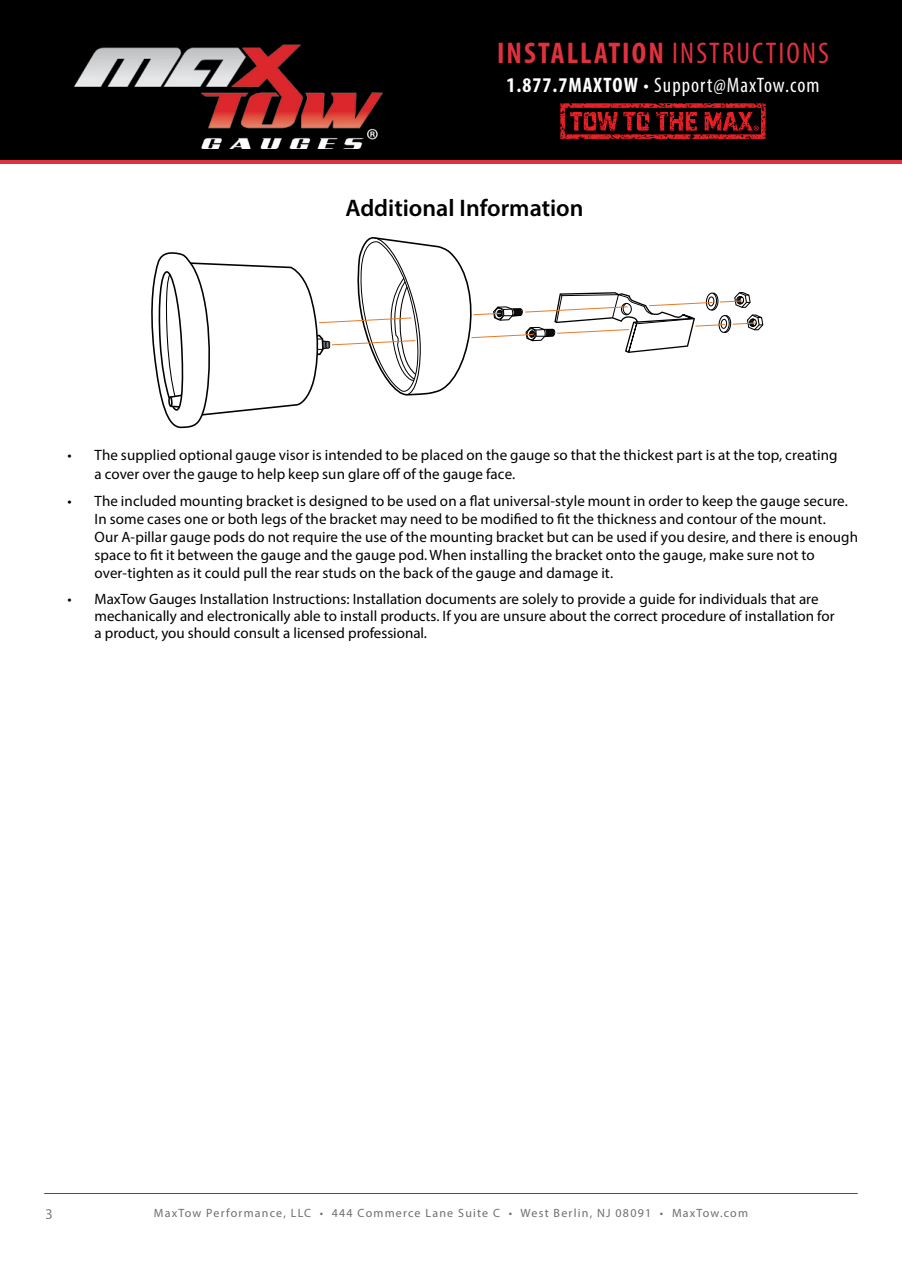
<style>
.page{position:relative;width:902px;height:1272px;background:#fff}
.page>*{position:absolute;margin:0;border:0;box-sizing:border-box;transform-origin:0 0}
.t1{font:700 condensed 30px "Myriad Pro";letter-spacing:.07em;color:#de323e}
.t2{font:600 24px "Myriad Pro";color:#000}
.t3{font:condensed 21px "Myriad Pro";letter-spacing:.05em;color:#fff}
.t4{font:15px/18px "Myriad Pro";letter-spacing:.01em;color:#000}
.t5{font:12px "Myriad Pro";letter-spacing:.1em;color:#6d6e71}
.s1{font-weight:400}
.s2{font-weight:700}
</style>
<div class="page">
<div style="left:0;top:0;width:901px;height:162px;background:#000"></div>
<hr style="left:44px;top:1192px;width:813px;height:1px;background:#f00">
<hr style="left:0;top:160px;width:901px;height:4px;background:#de323e">
<svg style="left:560px;top:103px;width:205px;height:36px"></svg>
<img style="left:73px;top:44px;width:310px;height:104px">
<svg style="left:151px;top:237px;width:612px;height:191px"></svg>
<h1 class="t1" style="left:497px;top:34px;width:333px">INSTALLATION <span class="s1">INSTRUCTIONS</span></h1>
<h3 class="t3" style="left:506px;top:72px;width:314px"><span class="s2">1.877.7MAXTOW</span> • Support@MaxTow.com</h3>
<h2 class="t2" style="left:345px;top:193px;width:240px">Additional Information</h2>
<p class="t4" style="left:94px;top:446px;width:744px;text-indent:-27px">• The supplied optional gauge visor is intended to be placed on the gauge so that the thickest part is at the top, creating a cover over the gauge to help keep sun glare off of the gauge face.</p>
<p class="t4" style="left:94px;top:491px;width:765px;text-indent:-27px">• The included mounting bracket is designed to be used on a flat universal-style mount in order to keep the gauge secure.<br>In some cases one or both legs of the bracket may need to be modified to fit the thickness and contour of the mount.<br>Our A-pillar gauge pods do not require the use of the mounting bracket but can be used if you desire, and there is enough space to fit it between the gauge and the gauge pod. When installing the bracket onto the gauge, make sure not to over-tighten as it could pull the rear studs on the back of the gauge and damage it.</p>
<p class="t4" style="left:94px;top:590px;width:741px;line-height:17.2px;text-indent:-27px">• MaxTow Gauges Installation Instructions: Installation documents are solely to provide a guide for individuals that are mechanically and electronically able to install products. If you are unsure about the correct procedure of installation for a product, you should consult a licensed professional.</p>
<p class="t4" style="left:46px;top:1204px;width:9px">3</p>
<p class="t5" style="left:154px;top:1205px;width:595px">MaxTow Performance, LLC • 444 Commerce Lane Suite C • West Berlin, NJ 08091 • MaxTow.com</p>
</div>
